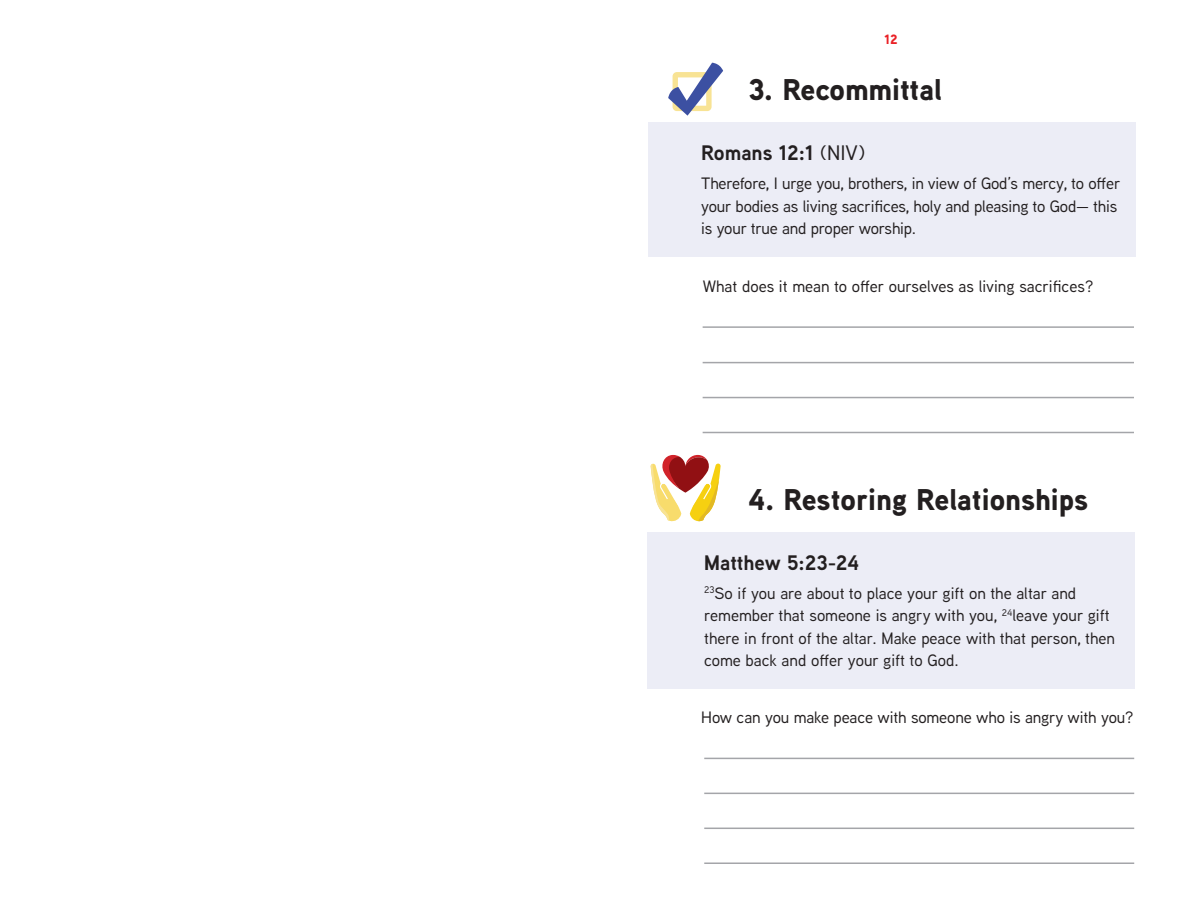
<style>
.page{position:relative;width:1188px;height:918px;background:#fff}
.page>*{position:absolute;margin:0;border:0;box-sizing:border-box;transform-origin:0 0}
.heading{font:900 30px "Aaux Next";color:#231f20}
.verse_reference{font:700 21px "Aaux Next";color:#231f20}
.verse{font:500 16.5px/22.5px "Aaux Next";letter-spacing:-.01em;color:#231f20}
.verse-2{font:900 13.5px "Aaux Next";color:#ea2126}
.s1{font-weight:500}
</style>
<div class="page">
<div style="left:648px;top:123px;width:487px;height:134px;background:#ecedf6"></div>
<div style="left:648px;top:532px;width:487px;height:157px;background:#ecedf6"></div>
<hr style="left:703px;top:397px;width:431px;height:1px;background:#a4a5a9">
<hr style="left:703px;top:432px;width:431px;height:1px;background:#a4a5a9">
<hr style="left:704px;top:828px;width:430px;height:1px;background:#a4a5a9">
<hr style="left:704px;top:793px;width:430px;height:1px;background:#a4a5a9">
<hr style="left:703px;top:326px;width:431px;height:2px;background:#a4a5a9">
<hr style="left:704px;top:862px;width:430px;height:2px;background:#a4a5a9">
<hr style="left:703px;top:362px;width:431px;height:1px;background:#a4a5a9">
<hr style="left:704px;top:758px;width:430px;height:1px;background:#a4a5a9">
<svg style="left:668px;top:63px;width:55px;height:53px"></svg>
<svg style="left:650px;top:455px;width:71px;height:67px"></svg>
<p class="verse-2" style="left:884px;top:30px;width:15px">12</p>
<p class="heading" style="left:748px;top:68px;width:195px">3. Recommittal</p>
<p class="verse_reference" style="left:701px;top:138px;width:166px">Romans 12:1 <span class="s1">(NIV)</span></p>
<p class="verse" style="left:701px;top:172px;width:421px">Therefore, I urge you, brothers, in view of God’s mercy, to offer your bodies as living sacrifices, holy and pleasing to God— this is your true and proper worship.</p>
<p class="verse" style="left:703px;top:275px;width:392px">What does it mean to offer ourselves as living sacrifices?</p>
<p class="heading" style="left:748px;top:478px;width:342px">4. Restoring Relationships</p>
<p class="verse_reference" style="left:704px;top:547px;width:156px">Matthew 5:23-24</p>
<p class="verse" style="left:704px;top:581px;width:412px"><sup>23</sup>So if you are about to place your gift on the altar and remember that someone is angry with you, <sup>24</sup>leave your gift there in front of the altar. Make peace with that person, then come back and offer your gift to God.</p>
<p class="verse" style="left:701px;top:706px;width:434px">How can you make peace with someone who is angry with you?</p>
</div>
